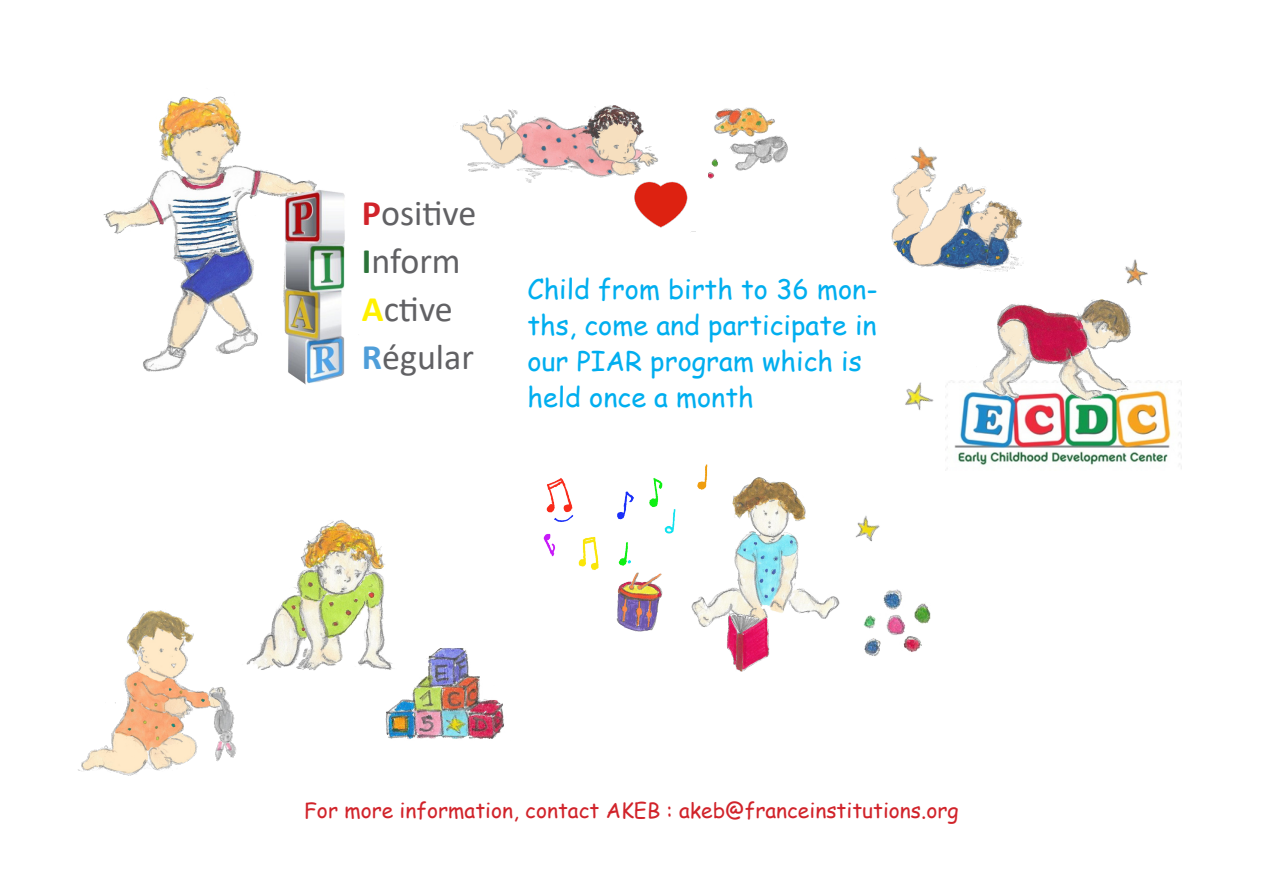
<style>
.page{position:relative;width:1263px;height:893px;background:#fff}
.page>*{position:absolute;margin:0;border:0;box-sizing:border-box;transform-origin:0 0}
.t1{font:36px "Calibri";color:#616164}
.t2{font:27px/36px "Comic Sans MS";color:#00aeef}
.t3{font:21px "Comic Sans MS";color:#d1232a}
.s1{font-weight:700;color:#d1232a}
.s2{font-weight:700;color:#2b7339}
.s3{font-weight:700;color:#fff101}
.s4{font-weight:700;color:#4f9ed9}
</style>
<div class="page">
<img style="left:103px;top:96px;width:214px;height:289px">
<img style="left:947px;top:381px;width:235px;height:88px">
<img style="left:246px;top:520px;width:139px;height:151px">
<img style="left:976px;top:299px;width:161px;height:109px">
<img style="left:891px;top:162px;width:133px;height:110px">
<img style="left:460px;top:105px;width:198px;height:78px">
<img style="left:691px;top:477px;width:149px;height:150px">
<img style="left:78px;top:610px;width:159px;height:166px">
<img style="left:628px;top:175px;width:68px;height:57px">
<img style="left:374px;top:646px;width:130px;height:93px">
<img style="left:863px;top:589px;width:68px;height:67px">
<img style="left:709px;top:107px;width:79px;height:72px">
<img style="left:711px;top:608px;width:65px;height:64px">
<img style="left:279px;top:188px;width:66px;height:196px">
<img style="left:616px;top:585px;width:47px;height:47px">
<img style="left:543px;top:464px;width:200px;height:121px">
<p class="t1" style="left:362px;top:188px;width:116px"><span class="s1">P</span>ositive</p>
<p class="t1" style="left:362px;top:236px;width:100px"><span class="s2">I</span>nform</p>
<p class="t1" style="left:362px;top:284px;width:92px"><span class="s3">A</span>ctive</p>
<p class="t1" style="left:362px;top:332px;width:114px"><span class="s4">R</span>égular</p>
<p class="t2" style="left:527px;top:270px;width:352px">Child from birth to 36 mon&shy;ths, come and participate in our PIAR program which is held once a month</p>
<p class="t3" style="left:304px;top:795px;width:656px">For more information, contact AKEB : akeb@franceinstitutions.org</p>
</div>
